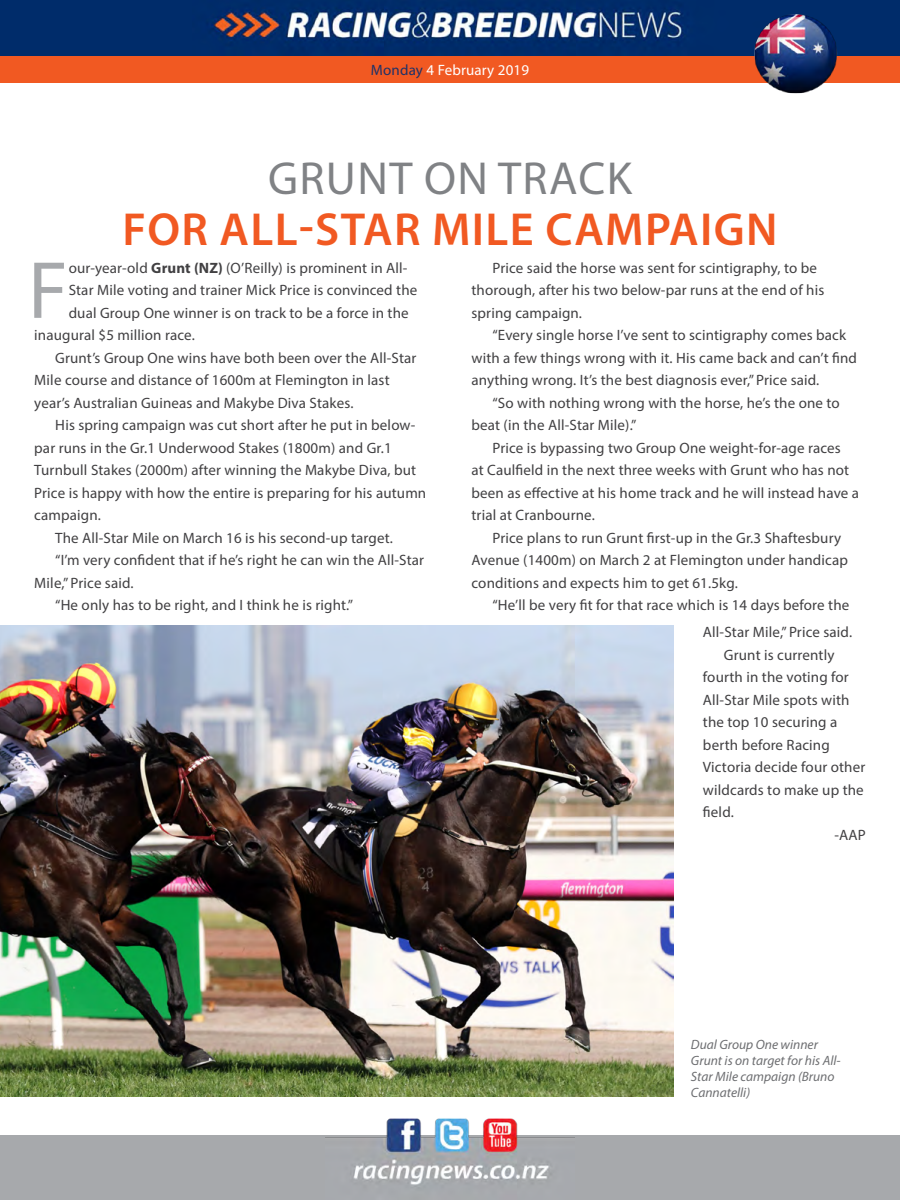
<style>
.page{position:relative;width:900px;height:1200px;background:#fff}
.page>*{position:absolute;margin:0;border:0;box-sizing:border-box;transform-origin:0 0}
.t1{font:81.75px "Myriad Pro";color:#a7a9ac}
.t2{font:600 46.5px "Myriad Pro";letter-spacing:.03em;color:#f15922}
.t3{font:46.5px "Myriad Pro";letter-spacing:.03em;color:#808285}
.t4{font:15px/22.5px "Myriad Pro";letter-spacing:.01em;color:#414042}
.t5{font:15px "Myriad Pro";letter-spacing:.01em;color:#fff}
.t6{font:italic 13.5px/16.2px "Myriad Pro";color:#6d6e71}
.s1{color:#203267}
.s2{font-weight:700}
</style>
<div class="page">
<div style="left:0;top:1136px;width:900px;height:64px;background:#a7a9ac"></div>
<img style="left:325px;top:1118px;width:250px;height:67px">
<div style="left:0;top:56px;width:900px;height:27px;background:#f15922"></div>
<img style="left:0;top:0;width:900px;height:56px">
<img style="left:0;top:626px;width:673px;height:471px">
<img style="left:752px;top:12px;width:88px;height:82px">
<p class="t5" style="left:371px;top:61px;width:160px"><span class="s1">Monday</span> 4 February 2019</p>
<h2 class="t3" style="left:268px;top:149px;width:338px">Grunt on track</h2>
<h2 class="t2" style="left:122px;top:200px;width:657px">FOR ALL-STAR MILE CAMPAIGN</h2>
<h1 class="t1" style="left:28px;top:240px;width:41px">F</h1>
<p class="t4" style="left:69px;top:256px;width:340px">our-year-old <span class="s2">Grunt (NZ)</span> (O’Reilly) is prominent in All-</p>
<p class="t4" style="left:69px;top:279px;width:350px">Star Mile voting and trainer Mick Price is convinced the</p>
<p class="t4" style="left:69px;top:301px;width:342px">dual Group One winner is on track to be a force in the</p>
<p class="t4" style="left:34px;top:324px;width:162px">inaugural $5 million race.</p>
<p class="t4" style="left:55px;top:346px;width:363px">Grunt’s Group One wins have both been over the All-Star</p>
<p class="t4" style="left:34px;top:369px;width:357px">Mile course and distance of 1600m at Flemington in last</p>
<p class="t4" style="left:34px;top:391px;width:321px">year’s Australian Guineas and Makybe Diva Stakes.</p>
<p class="t4" style="left:55px;top:414px;width:362px">His spring campaign was cut short after he put in below-</p>
<p class="t4" style="left:34px;top:436px;width:359px">par runs in the Gr.1 Underwood Stakes (1800m) and Gr.1</p>
<p class="t4" style="left:34px;top:459px;width:383px">Turnbull Stakes (2000m) after winning the Makybe Diva, but</p>
<p class="t4" style="left:34px;top:481px;width:394px">Price is happy with how the entire is preparing for his autumn</p>
<p class="t4" style="left:34px;top:504px;width:68px">campaign.</p>
<p class="t4" style="left:55px;top:526px;width:339px">The All-Star Mile on March 16 is his second-up target.</p>
<p class="t4" style="left:55px;top:549px;width:370px">“I’m very confident that if he’s right he can win the All-Star</p>
<p class="t4" style="left:34px;top:571px;width:101px">Mile,” Price said.</p>
<p class="t4" style="left:55px;top:594px;width:299px">“He only has to be right, and I think he is right.”</p>
<p class="t4" style="left:472px;top:256px;width:354px;text-indent:21px">Price said the horse was sent for scintigraphy, to be thorough, after his two below-par runs at the end of his spring campaign.</p>
<p class="t4" style="left:472px;top:324px;width:387px;text-indent:21px">“Every single horse I’ve sent to scintigraphy comes back with a few things wrong with it. His came back and can’t find anything wrong. It’s the best diagnosis ever,” Price said.</p>
<p class="t4" style="left:472px;top:391px;width:370px;text-indent:21px">“So with nothing wrong with the horse, he’s the one to beat (in the All-Star Mile).”</p>
<p class="t4" style="left:472px;top:436px;width:389px;text-indent:21px">Price is bypassing two Group One weight-for-age races<br>at Caulfield in the next three weeks with Grunt who has not been as effective at his home track and he will instead have a trial at Cranbourne.</p>
<p class="t4" style="left:472px;top:526px;width:378px;text-indent:21px">Price plans to run Grunt first-up in the Gr.3 Shaftesbury<br>Avenue (1400m) on March 2 at Flemington under handicap conditions and expects him to get 61.5kg.</p>
<p class="t4" style="left:493px;top:592px;width:361px;line-height:26.8px;text-align:right">“He’ll be very fit for that race which is 14 days before the<br>All-Star Mile,” Price said.</p>
<p class="t4" style="left:724px;top:643px;width:112px">Grunt is currently</p>
<p class="t4" style="left:703px;top:666px;width:147px">fourth in the voting for</p>
<p class="t4" style="left:703px;top:688px;width:148px">All-Star Mile spots with</p>
<p class="t4" style="left:703px;top:711px;width:136px">the top 10 securing a</p>
<p class="t4" style="left:703px;top:733px;width:128px">berth before Racing</p>
<p class="t4" style="left:703px;top:756px;width:164px">Victoria decide four other</p>
<p class="t4" style="left:703px;top:778px;width:162px">wildcards to make up the</p>
<p class="t4" style="left:703px;top:801px;width:32px">field.</p>
<p class="t4" style="left:834px;top:823px;width:33px">-AAP</p>
<p class="t6" style="left:691px;top:1036px;width:151px">Dual Group One winner<br>Grunt is on target for his All-<br>Star Mile campaign (Bruno<br>Cannatelli)</p>
</div>
